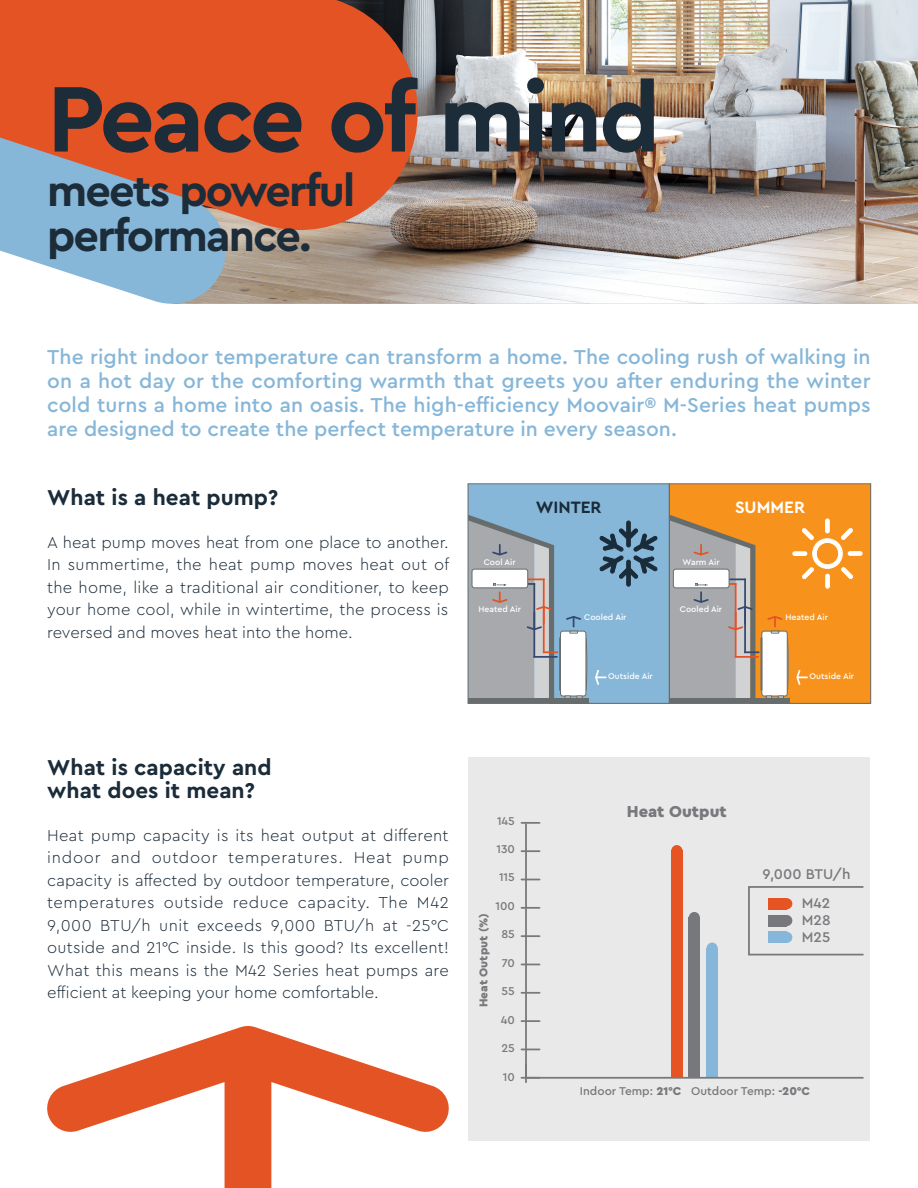
<style>
.page{position:relative;width:918px;height:1188px;background:#fff}
.page>*{position:absolute;margin:0;border:0;box-sizing:border-box;transform-origin:0 0}
.t1{font:700 97.5px "Cera Pro";letter-spacing:-.04em;color:#1d2c39}
.t2{font:700 45px/45px "Cera Pro";letter-spacing:-.04em;color:#1d2c39}
.t3{font:700 22.5px/22.5px "Cera Pro";color:#1a2b39}
.t4{font:500 21px/24px "Cera Pro";color:#86b6d8;text-align:justify}
.t5{font:700 17.25px "Cera Pro";color:#1a2b39}
.t6{font:700 17.25px "Cera Pro";color:#fff}
.t7{font:900 16.65px "Cera Pro";color:#77797c}
.t8{font:300 16.5px/22.5px "Cera Pro";color:#1d2c39;text-align:justify}
.t9{font:500 14.7px "Cera Pro";color:#77797c}
.t10{font:500 11.85px "Cera Pro";color:#77797c}
.t11{font:900 11.85px "Cera Pro";color:#77797c}
.t12{font:500 8.55px "Cera Pro";color:#fff}
.s1{font-weight:900}
</style>
<div class="page">
<svg style="left:47px;top:1026px;width:402px;height:162px"></svg>
<div style="left:468px;top:757px;width:401px;height:384px;background:#eae9e9"></div>
<img style="left:232px;top:0;width:686px;height:304px">
<svg style="left:0;top:0;width:432px;height:245px;background:#d65d35"></svg>
<svg style="left:0;top:88px;width:232px;height:216px;background:#b79491"></svg>
<div style="left:671px;top:851px;width:11px;height:227px;background:#e75424"></div>
<div style="left:689px;top:917px;width:11px;height:161px;background:#77787c"></div>
<div style="left:707px;top:948px;width:11px;height:130px;background:#86b6d9"></div>
<hr style="left:525px;top:824px;width:2px;height:253px;background:#77797c">
<hr style="left:527px;top:1077px;width:336px;height:2px;background:#77797c">
<svg style="left:521px;top:822px;width:19px;height:2px"></svg>
<svg style="left:521px;top:850px;width:19px;height:2px"></svg>
<svg style="left:521px;top:879px;width:19px;height:1px"></svg>
<svg style="left:521px;top:907px;width:19px;height:2px"></svg>
<svg style="left:521px;top:935px;width:19px;height:2px"></svg>
<svg style="left:521px;top:964px;width:19px;height:1px"></svg>
<svg style="left:521px;top:992px;width:19px;height:2px"></svg>
<svg style="left:521px;top:1020px;width:19px;height:2px"></svg>
<svg style="left:521px;top:1049px;width:19px;height:1px"></svg>
<svg style="left:521px;top:1076px;width:19px;height:6px"></svg>
<div style="left:781px;top:932px;width:11px;height:11px;background:#86b6d9;border-radius:50%"></div>
<div style="left:781px;top:915px;width:11px;height:11px;background:#77787c;border-radius:50%"></div>
<div style="left:781px;top:898px;width:11px;height:11px;background:#e75424;border-radius:50%"></div>
<div style="left:671px;top:845px;width:11px;height:11px;background:#e75424;border-radius:50%"></div>
<div style="left:707px;top:943px;width:11px;height:11px;background:#86b6d9;border-radius:50%"></div>
<div style="left:689px;top:912px;width:11px;height:11px;background:#77787c;border-radius:50%"></div>
<div style="left:748px;top:886px;width:116px;height:69px;border:2px solid #77797c"></div>
<div style="left:768px;top:932px;width:19px;height:11px;background:#86b6d9"></div>
<div style="left:768px;top:915px;width:19px;height:11px;background:#77787c"></div>
<div style="left:768px;top:898px;width:19px;height:11px;background:#e75424"></div>
<div style="left:468px;top:484px;width:201px;height:219px;background:#86b6d8"></div>
<div style="left:669px;top:484px;width:202px;height:219px;background:#f7931d"></div>
<div style="left:549px;top:698px;width:39px;height:5px;background:#676c6c"></div>
<hr style="left:826px;top:519px;width:3px;height:14px;background:#fff;border-radius:2px">
<div style="left:825px;top:519px;width:5px;height:14px;border:1px solid #fff;border-radius:2px"></div>
<hr style="left:793px;top:552px;width:14px;height:3px;background:#fff;border-radius:2px">
<div style="left:792px;top:551px;width:15px;height:5px;border:1px solid #fff;border-radius:2px"></div>
<hr style="left:826px;top:574px;width:3px;height:14px;background:#fff;border-radius:2px">
<div style="left:825px;top:574px;width:5px;height:15px;border:1px solid #fff;border-radius:2px"></div>
<svg style="left:801px;top:527px;width:62px;height:53px"></svg>
<svg style="left:600px;top:521px;width:58px;height:66px"></svg>
<svg style="left:595px;top:670px;width:12px;height:15px"></svg>
<svg style="left:470px;top:515px;width:117px;height:187px"></svg>
<div style="left:750px;top:698px;width:40px;height:5px;background:#676c6c"></div>
<svg style="left:796px;top:670px;width:12px;height:15px"></svg>
<svg style="left:671px;top:515px;width:118px;height:187px"></svg>
<div style="left:468px;top:483px;width:202px;height:221px;border:1px solid #676c6c"></div>
<div style="left:669px;top:483px;width:202px;height:221px;border:1px solid #676c6c"></div>
<h1 class="t1" style="left:47px;top:54px;width:615px">Peace of mind</h1>
<h2 class="t2" style="left:47px;top:166px;width:309px">meets powerful performance.</h2>
<p class="t4" style="left:47px;top:344px;width:825px">The right indoor temperature can transform a home. The cooling rush of walking in on a hot day or the comforting warmth that greets you after enduring the winter cold turns a home into an oasis. The high-efficiency Moovair® M-Series heat pumps are designed to create the perfect temperature in every season.</p>
<h3 class="t3" style="left:47px;top:485px;width:233px">What is a heat pump?</h3>
<p class="t8" style="left:47px;top:530px;width:403px">A heat pump moves heat from one place to another.<br>In summertime, the heat pump moves heat out of the home, like a traditional air conditioner, to keep your home cool, while in wintertime, the process is reversed and moves heat into the home.</p>
<p class="t5" style="left:536px;top:496px;width:67px">WINTER</p>
<p class="t12" style="left:484px;top:556px;width:33px">Cool Air</p>
<p class="t12" style="left:479px;top:604px;width:44px">Heated Air</p>
<p class="t12" style="left:584px;top:611px;width:44px">Cooled Air</p>
<p class="t12" style="left:608px;top:671px;width:46px">Outside Air</p>
<p class="t6" style="left:735px;top:496px;width:72px">SUMMER</p>
<p class="t12" style="left:683px;top:556px;width:39px">Warm Air</p>
<p class="t12" style="left:680px;top:604px;width:44px">Cooled Air</p>
<p class="t12" style="left:786px;top:611px;width:44px">Heated Air</p>
<p class="t12" style="left:810px;top:671px;width:46px">Outside Air</p>
<h3 class="t3" style="left:47px;top:756px;width:226px">What is capacity and what does it mean?</h3>
<p class="t8" style="left:47px;top:823px;width:403px">Heat pump capacity is its heat output at different indoor and outdoor temperatures. Heat pump capacity is affected by outdoor temperature, cooler temperatures outside reduce capacity. The M42<br>9,000 BTU/h unit exceeds 9,000 BTU/h at -25°C outside and 21°C inside. Is this good? Its excellent!<br>What this means is the M42 Series heat pumps are efficient at keeping your home comfortable.</p>
<p class="t10" style="left:497px;top:813px;width:19px">145</p>
<p class="t10" style="left:496px;top:841px;width:20px">130</p>
<p class="t10" style="left:499px;top:870px;width:17px">115</p>
<p class="t10" style="left:495px;top:898px;width:21px">100</p>
<p class="t10" style="left:501px;top:927px;width:15px">85</p>
<p class="t10" style="left:502px;top:955px;width:15px">70</p>
<p class="t10" style="left:502px;top:983px;width:15px">55</p>
<p class="t10" style="left:501px;top:1012px;width:16px">40</p>
<p class="t10" style="left:502px;top:1040px;width:15px">25</p>
<p class="t10" style="left:503px;top:1069px;width:14px">10</p>
<p class="t11" style="left:476px;top:1007px;width:96px;rotate:-90deg">Heat Output (%)</p>
<p class="t7" style="left:627px;top:800px;width:101px">Heat Output</p>
<p class="t9" style="left:763px;top:864px;width:90px">9,000 BTU/h</p>
<p class="t9" style="left:802px;top:894px;width:30px">M42</p>
<p class="t9" style="left:802px;top:910px;width:30px">M28</p>
<p class="t9" style="left:802px;top:927px;width:30px">M25</p>
<p class="t10" style="left:580px;top:1083px;width:231px">Indoor Temp: <span class="s1">21°C</span> Outdoor Temp: <span class="s1">-20°C</span></p>
</div>
